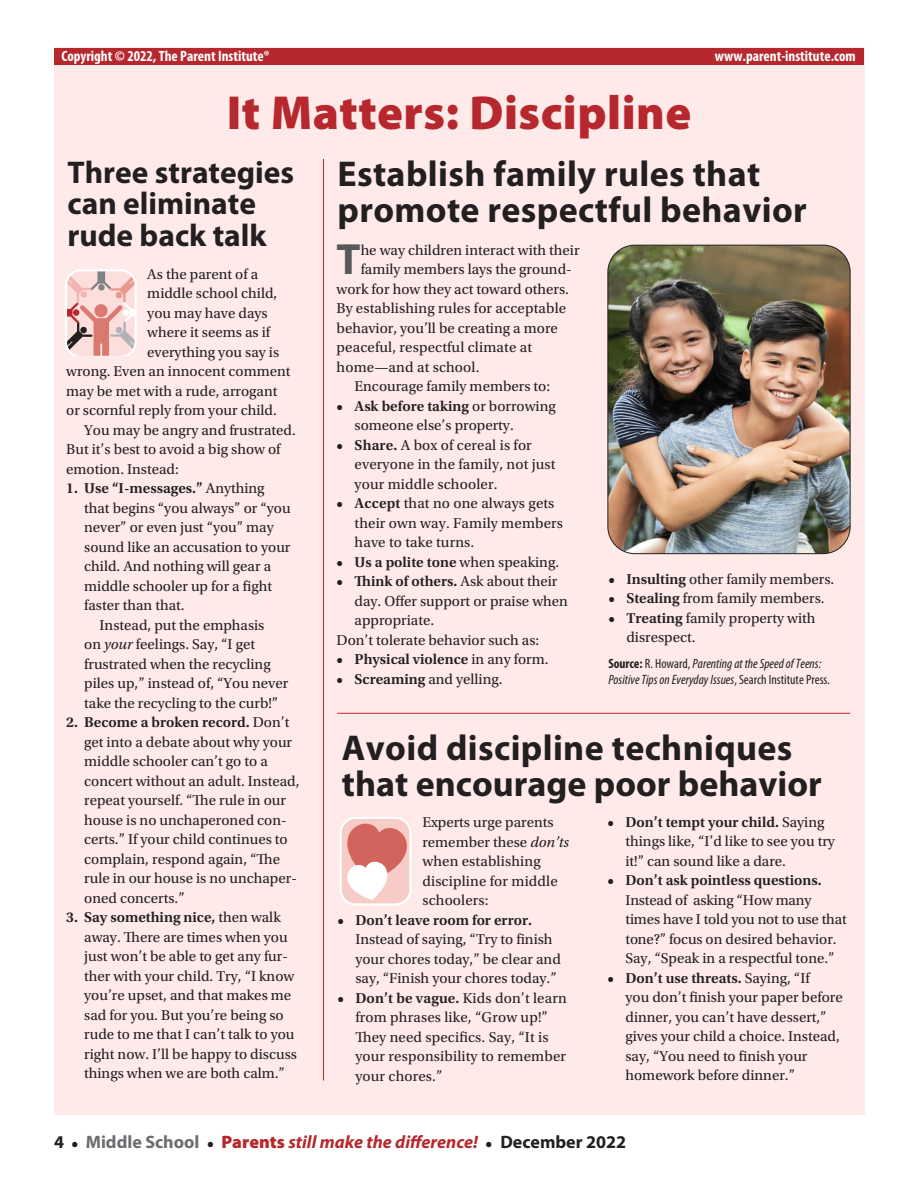
<style>
.page{position:relative;width:918px;height:1188px;background:#fff}
.page>*{position:absolute;margin:0;border:0;box-sizing:border-box;transform-origin:0 0}
.t1{font:900 48px "Myriad Pro";letter-spacing:.01em;color:#b6282d}
.t2{font:700 43.95px "Myriad Pro";color:#57585a}
.t3{font:700 36px/36px "Myriad Pro";letter-spacing:.01em;color:#231f20}
.t4{font:700 31.5px/31.5px "Myriad Pro";color:#231f20}
.t5{font:italic 700 18px "Myriad Pro";color:#b6282d}
.t6{font:15px/19.5px "Utopia Std";color:#231f20}
.t7{font:600 15px "Utopia Std";color:#231f20}
.t8{font:700 condensed 15px "Myriad Pro";color:#fff}
.t9{font:italic condensed 13.5px/16.5px "Myriad Pro";color:#231f20}
.s1{font-weight:600}
.s2{font-weight:400}
.s3{font-style:italic}
.s4{font-weight:700;font-style:normal}
.s5{font-style:normal}
.s6{font-style:normal;color:#231f20}
.s7{font-family:"Utopia Std";font-style:normal;font-size:15px;color:#231f20}
.s8{font-style:normal;color:#6c6d70}
.s9{font-weight:900;font-style:normal}
</style>
<div class="page">
<div style="left:54px;top:48px;width:810px;height:1067px;background:#feeae8"></div>
<hr style="left:337px;top:713px;width:513px;height:1px;background:#b6282d">
<hr style="left:323px;top:159px;width:1px;height:922px;background:#b6282d">
<svg style="left:65px;top:269px;width:72px;height:86px"></svg>
<svg style="left:340px;top:817px;width:72px;height:89px;background:#edb8b4"></svg>
<div style="left:54px;top:49px;width:810px;height:16px;background:#b6282d"></div>
<img style="left:608px;top:245px;width:242px;height:309px">
<div style="left:608px;top:245px;width:242px;height:309px;border:1px solid #231f20;border-radius:27px"></div>
<p class="t8" style="left:62px;top:46px;width:210px">Copyright © 2022, The Parent Institute®</p>
<p class="t8" style="left:715px;top:46px;width:142px">www.parent-institute.com</p>
<h1 class="t1" style="left:227px;top:81px;width:466px">It Matters: Discipline</h1>
<h3 class="t3" style="left:338px;top:155px;width:471px">Establish family rules that promote respectful behavior</h3>
<h2 class="t2" style="left:337px;top:231px;width:26px">T</h2>
<p class="t6" style="left:361px;top:241px;width:220px">he way children interact with their</p>
<h3 class="t4" style="left:68px;top:155px;width:228px">Three strategies can eliminate rude back talk</h3>
<p class="t6" style="left:361px;top:260px;width:213px">family members lays the ground-</p>
<p class="t6" style="left:337px;top:280px;width:234px">work for how they act toward others.</p>
<p class="t6" style="left:337px;top:299px;width:231px">By establishing rules for acceptable</p>
<p class="t6" style="left:337px;top:319px;width:223px">behavior, you’ll be creating a more</p>
<p class="t6" style="left:337px;top:338px;width:197px">peaceful, respectful climate at</p>
<p class="t6" style="left:337px;top:358px;width:144px">home—and at school.</p>
<p class="t6" style="left:355px;top:377px;width:197px">Encourage family members to:</p>
<p class="t6" style="left:355px;top:397px;width:203px;text-indent:-18px"><span class="s1">• Ask before taking</span> or borrowing someone else’s property.</p>
<p class="t6" style="left:355px;top:436px;width:203px;text-indent:-18px"><span class="s1">• Share.</span> A box of cereal is for everyone in the family, not just your middle schooler.</p>
<p class="t6" style="left:355px;top:494px;width:210px;text-indent:-18px"><span class="s1">• Accept</span> that no one always gets their own way. Family members have to take turns.</p>
<p class="t7" style="left:337px;top:554px;width:224px">• Us a polite tone <span class="s2">when speaking.</span></p>
<p class="t7" style="left:337px;top:573px;width:222px">• Think of others. <span class="s2">Ask about their</span></p>
<p class="t6" style="left:355px;top:592px;width:215px">day. Offer support or praise when</p>
<p class="t6" style="left:355px;top:611px;width:81px">appropriate.</p>
<p class="t6" style="left:337px;top:631px;width:204px">Don’t tolerate behavior such as:</p>
<p class="t7" style="left:337px;top:651px;width:214px">• Physical violence <span class="s2">in any form.</span></p>
<p class="t6" style="left:337px;top:670px;width:168px"><span class="s1">• Screaming</span> and yelling.</p>
<p class="t6" style="left:147px;top:264px;width:112px">As the parent of a</p>
<p class="t6" style="left:147px;top:284px;width:132px">middle school child,</p>
<p class="t6" style="left:147px;top:303px;width:122px">you may have days</p>
<p class="t6" style="left:147px;top:323px;width:124px">where it seems as if</p>
<p class="t6" style="left:147px;top:342px;width:133px">everything you say is</p>
<p class="t6" style="left:66px;top:362px;width:226px">wrong. Even an innocent comment</p>
<p class="t6" style="left:66px;top:381px;width:213px">may be met with a rude, arrogant</p>
<p class="t6" style="left:66px;top:401px;width:212px">or scornful reply from your child.</p>
<p class="t6" style="left:84px;top:420px;width:213px">You may be angry and frustrated.</p>
<p class="t6" style="left:66px;top:440px;width:216px">But it’s best to avoid a big show of</p>
<p class="t6" style="left:66px;top:459px;width:114px">emotion. Instead:</p>
<p class="t7" style="left:66px;top:480px;width:200px">1. Use “I-messages.” <span class="s2">Anything</span></p>
<p class="t6" style="left:84px;top:498px;width:208px">that begins “you always” or “you</p>
<p class="t6" style="left:84px;top:518px;width:191px">never” or even just “you” may</p>
<p class="t6" style="left:84px;top:537px;width:208px">sound like an accusation to your</p>
<p class="t6" style="left:84px;top:557px;width:188px">child. And nothing will gear a</p>
<p class="t6" style="left:84px;top:576px;width:189px">middle schooler up for a fight</p>
<p class="t6" style="left:84px;top:596px;width:102px">faster than that.</p>
<p class="t6" style="left:100px;top:615px;width:166px">Instead, put the emphasis</p>
<p class="t6" style="left:84px;top:635px;width:172px">on <span class="s3">your</span> feelings. Say, “I get</p>
<p class="t6" style="left:84px;top:654px;width:188px">frustrated when the recycling</p>
<p class="t6" style="left:84px;top:674px;width:206px">piles up,” instead of, “You never</p>
<p class="t6" style="left:84px;top:693px;width:196px">take the recycling to the curb!”</p>
<p class="t6" style="left:84px;top:713px;width:217px;text-indent:-18px"><span class="s1">2. Become a broken record.</span> Don’t get into a debate about why your middle schooler can’t go to a concert without an adult. Instead, repeat yourself. “The rule in our house is no unchaperoned con&shy;certs.” If your child continues to complain, respond again, “The rule in our house is no unchaper&shy;oned concerts.”</p>
<p class="t6" style="left:84px;top:908px;width:214px;text-indent:-18px"><span class="s1">3. Say something nice,</span> then walk away. There are times when you just won’t be able to get any fur&shy;ther with your child. Try, “I know you’re upset, and that makes me sad for you. But you’re being so rude to me that I can’t talk to you right now. I’ll be happy to discuss things when we are both calm.”</p>
<p class="t6" style="left:608px;top:569px;width:227px"><span class="s1">• Insulting</span> other family members.</p>
<p class="t6" style="left:608px;top:589px;width:218px"><span class="s1">• Stealing</span> from family members.</p>
<p class="t6" style="left:626px;top:608px;width:191px;text-indent:-18px"><span class="s1">• Treating</span> family property with disrespect.</p>
<p class="t9" style="left:608px;top:655px;width:223px"><span class="s4">Source:</span> <span class="s5">R. Howard,</span> Parenting at the Speed of Teens:<br>Positive Tips on Everyday Issues<span class="s5">, Search Institute Press.</span></p>
<h3 class="t3" style="left:342px;top:729px;width:481px">Avoid discipline techniques that encourage poor behavior</h3>
<p class="t6" style="left:422px;top:813px;width:148px">Experts urge parents remember these <span class="s3">don’ts </span>when establishing discipline for middle schoolers:</p>
<p class="t7" style="left:337px;top:911px;width:196px">• Don’t leave room for error.</p>
<p class="t6" style="left:355px;top:930px;width:207px">Instead of saying, “Try to finish your chores today,” be clear and say, “Finish your chores today.”</p>
<p class="t6" style="left:355px;top:988px;width:213px;text-indent:-18px"><span class="s1">• Don’t be vague.</span> Kids don’t learn from phrases like, “Grow up!”<br>They need specifics. Say, “It is your responsibility to remember your chores.”</p>
<p class="t6" style="left:626px;top:812px;width:211px;text-indent:-18px"><span class="s1">• Don’t tempt your child.</span> Saying things like, “I’d like to see you try it!” can sound like a dare.</p>
<p class="t7" style="left:608px;top:872px;width:216px">• Don’t ask pointless questions.</p>
<p class="t6" style="left:626px;top:890px;width:223px">Instead of asking “How many times have I told you not to use that tone?” focus on desired behavior.<br>Say, “Speak in a respectful tone.”</p>
<p class="t6" style="left:626px;top:968px;width:219px;text-indent:-18px"><span class="s1">• Don’t use threats.</span> Saying, “If<br>you don’t finish your paper before dinner, you can’t have dessert,” gives your child a choice. Instead, say, “You need to finish your homework before dinner.”</p>
<p class="t5" style="left:54px;top:1130px;width:574px"><span class="s6">4</span> <span class="s7">•</span> <span class="s8">Middle School</span> <span class="s7">•</span> <span class="s9">Parents</span> still make the difference! <span class="s7">•</span> <span class="s6">December 2022</span></p>
</div>
